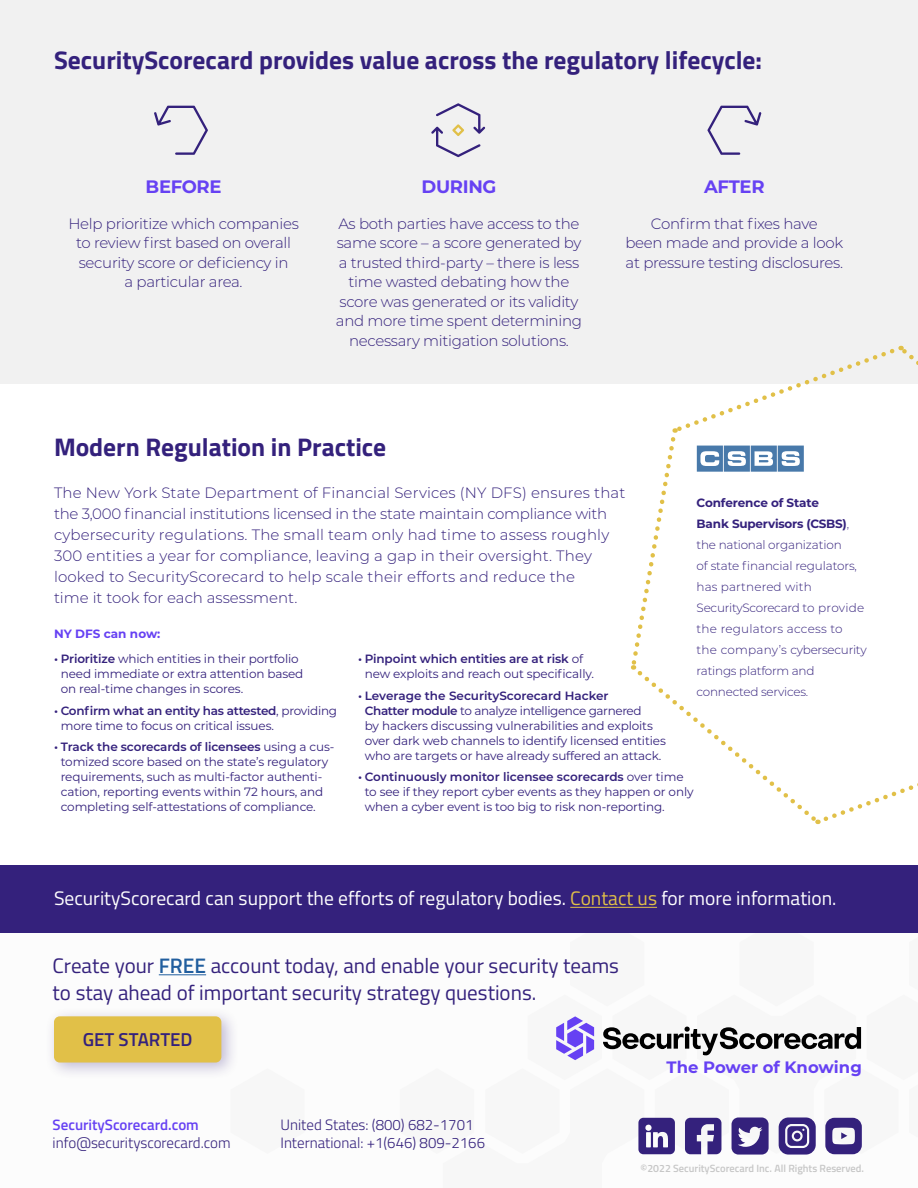
<style>
.page{position:relative;width:918px;height:1188px;background:#fff}
.page>*{position:absolute;margin:0;border:0;box-sizing:border-box;transform-origin:0 0}
.t1{font:700 25.5px "Titillium Web";color:#34217c}
.t2{font:21px/27px "Titillium Web";color:#34217c}
.t3{font:19.5px "Titillium Web";color:#fff}
.t4{font:600 18.75px "Titillium Web";color:#34217c}
.t5{font:700 18px "Montserrat";letter-spacing:-.02em;color:#6641f3}
.t6{font:700 16.5px "Montserrat";color:#6641f3}
.t7{font:300 15px/19.5px "Montserrat";letter-spacing:-.02em;color:#34217c;text-align:center}
.t8{font:300 15px/21px "Montserrat";letter-spacing:.01em;color:#34217c}
.t9{font:300 15px/18px "Titillium Web";color:#34217c}
.t10{font:600 15px "Titillium Web";color:#6641f3}
.t11{font:12px/15px "Montserrat";letter-spacing:-.01em;color:#34217c}
.t12{font:300 12px/21px "Montserrat";letter-spacing:-.01em;color:#34217c}
.t13{font:700 12px "Montserrat";color:#6641f3}
.t14{font:600 10.5px "Titillium Web";color:#c7c7c7}
.s1{font-weight:600}
.s2{font-weight:700}
.s3{color:#e1c048}
.s4{font-weight:600;color:#215e9e}
</style>
<div class="page">
<div style="left:0;top:0;width:918px;height:383px;background:#f1f1f1"></div>
<svg style="left:154px;top:106px;width:54px;height:49px"></svg>
<svg style="left:707px;top:106px;width:54px;height:49px"></svg>
<svg style="left:431px;top:103px;width:54px;height:54px"></svg>
<hr style="left:159px;top:974px;width:47px;height:1px;background:#215e9e">
<div style="left:45px;top:1007px;width:194px;height:74px;background:#34217c;opacity:.3"></div>
<div style="left:54px;top:1016px;width:167px;height:47px;background:#e1c048;border-radius:6px"></div>
<svg style="left:400px;top:932px;width:518px;height:223px"></svg>
<div style="left:0;top:865px;width:918px;height:67px;background:#34217c"></div>
<hr style="left:570px;top:907px;width:87px;height:1px;background:#e1c048">
<svg style="left:629px;top:345px;width:289px;height:480px"></svg>
<h1 class="t1" style="left:54px;top:41px;width:710px">SecurityScorecard provides value across the regulatory lifecycle:</h1>
<h3 class="t5" style="left:146px;top:174px;width:77px">BEFORE</h3>
<h3 class="t5" style="left:422px;top:174px;width:76px">DURING</h3>
<h3 class="t5" style="left:704px;top:174px;width:62px">AFTER</h3>
<p class="t7" style="left:68px;top:213px;width:232px">Help prioritize which companies to review first based on overall security score or deficiency in<br>a particular area.</p>
<p class="t7" style="left:336px;top:213px;width:248px">As both parties have access to the same score – a score generated by a trusted third-party – there is less time wasted debating how the score was generated or its validity and more time spent determining necessary mitigation solutions.</p>
<p class="t7" style="left:625px;top:213px;width:219px">Confirm that fixes have<br>been made and provide a look at pressure testing disclosures.</p>
<h1 class="t1" style="left:54px;top:427px;width:334px">Modern Regulation in Practice</h1>
<p class="t8" style="left:54px;top:482px;width:573px">The New York State Department of Financial Services (NY DFS) ensures that the 3,000 financial institutions licensed in the state maintain compliance with cybersecurity regulations. The small team only had time to assess roughly 300 entities a year for compliance, leaving a gap in their oversight. They looked to SecurityScorecard to help scale their efforts and reduce the<br>time it took for each assessment.</p>
<p class="t13" style="left:54px;top:625px;width:108px">NY DFS can now:</p>
<p class="t11" style="left:61px;top:651px;width:244px;text-indent:-7px"><span class="s1">• Prioritize</span> which entities in their portfolio need immediate or extra attention based on real-time changes in scores.</p>
<p class="t11" style="left:61px;top:703px;width:278px;text-indent:-7px"><span class="s1">• Confirm what an entity has attested</span>, providing more time to focus on critical issues.</p>
<p class="t11" style="left:61px;top:739px;width:275px;text-indent:-7px"><span class="s1">• Track the scorecards of licensees</span> using a cus&shy;tomized score based on the state’s regulatory requirements, such as multi-factor authenti&shy;cation, reporting events within 72 hours, and completing self-attestations of compliance.</p>
<p class="t12" style="left:697px;top:492px;width:172px"><span class="s2">Conference of State<br>Bank Supervisors (CSBS)</span>, the national organization<br>of state financial regulators, has partnered with<br>SecurityScorecard to provide the regulators access to<br>the company’s cybersecurity ratings platform and connected services.</p>
<p class="t11" style="left:365px;top:651px;width:231px;text-indent:-7px"><span class="s1">• Pinpoint which entities are at risk</span> of new exploits and reach out specifically.</p>
<p class="t11" style="left:365px;top:688px;width:303px;text-indent:-7px"><span class="s1">• Leverage the SecurityScorecard Hacker<br>Chatter module</span> to analyze intelligence garnered<br>by hackers discussing vulnerabilities and exploits over dark web channels to identify licensed entities who are targets or have already suffered an attack.</p>
<p class="t11" style="left:365px;top:769px;width:330px;text-indent:-7px"><span class="s1">• Continuously monitor licensee scorecards</span> over time to see if they report cyber events as they happen or only when a cyber event is too big to risk non-reporting.</p>
<h3 class="t3" style="left:54px;top:884px;width:784px">SecurityScorecard can support the efforts of regulatory bodies. <span class="s3">Contact us</span> for more information.</h3>
<h2 class="t2" style="left:53px;top:951px;width:568px">Create your <span class="s4">FREE</span> account today, and enable your security teams to stay ahead of important security strategy questions.</h2>
<h3 class="t4" style="left:83px;top:1025px;width:111px">GET STARTED</h3>
<p class="t10" style="left:53px;top:1114px;width:148px">SecurityScorecard.com</p>
<p class="t9" style="left:53px;top:1133px;width:180px">info@securityscorecard.com</p>
<p class="t9" style="left:280px;top:1115px;width:206px">United States: (800) 682-1701<br>International: +1(646) 809-2166</p>
<h3 class="t6" style="left:667px;top:1055px;width:197px">The Power of Knowing</h3>
<p class="t14" style="left:641px;top:1160px;width:225px">©2022 SecurityScorecard Inc. All Rights Reserved.</p>
</div>
